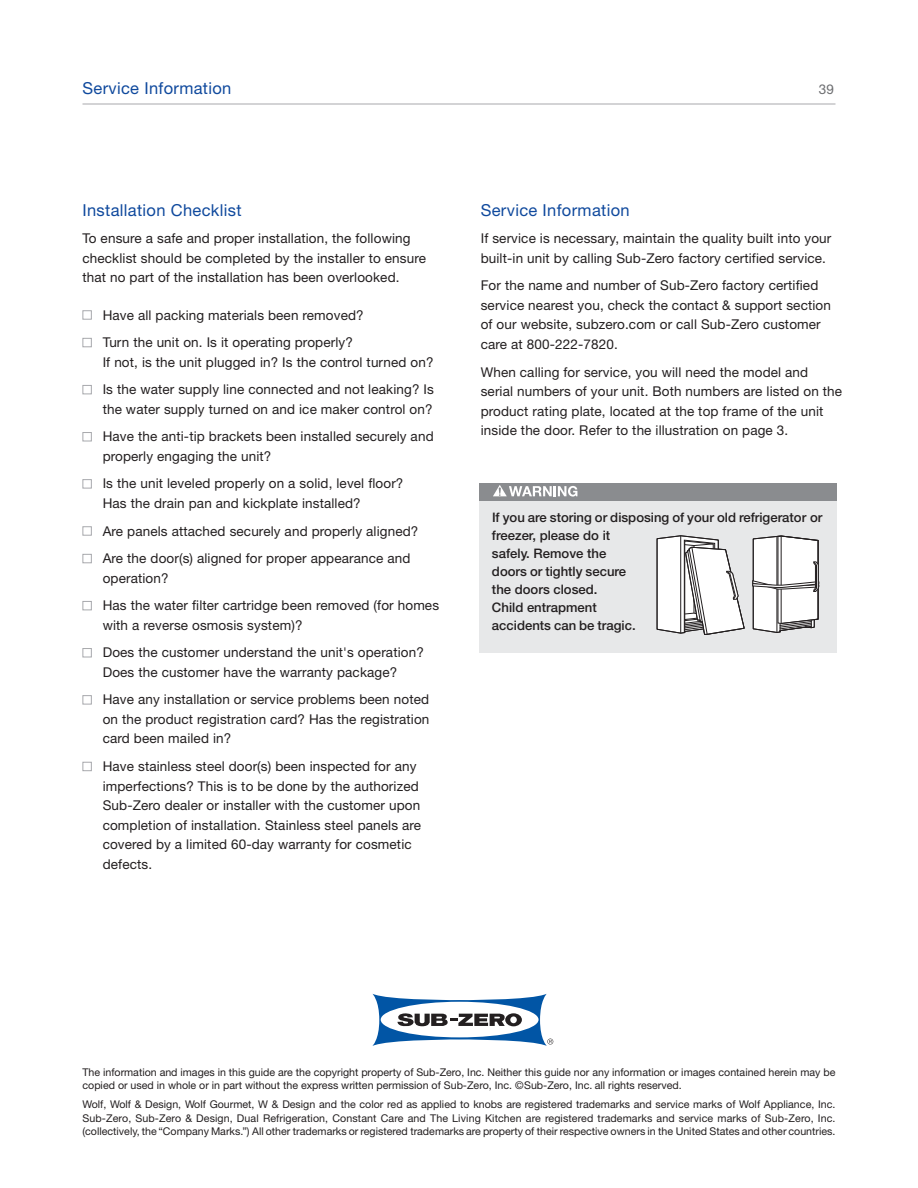
<style>
.page{position:relative;width:918px;height:1188px;background:#fff}
.page>*{position:absolute;margin:0;border:0;box-sizing:border-box;transform-origin:0 0}
.t1{font:16.5px "Helvetica Neue LT Std";letter-spacing:.02em;color:#0f499d}
.t2{font:13.5px/19.5px "Helvetica Neue LT Std";letter-spacing:.01em;color:#231f20}
.t3{font:13.5px "Helvetica Neue LT Std";color:#6c6d70}
.t4{font:500 13.2px/18px "Helvetica Neue LT Std";color:#231f20}
.t5{font:10.65px/13.5px "Helvetica Neue LT Std";color:#231f20}
</style>
<div class="page">
<hr style="left:82px;top:104px;width:754px;height:1px;background:#a8a9ad">
<div style="left:82px;top:601px;width:10px;height:9px;border:1px solid #a8a9ad"></div>
<div style="left:82px;top:648px;width:10px;height:9px;border:1px solid #a8a9ad"></div>
<div style="left:82px;top:762px;width:10px;height:9px;border:1px solid #a8a9ad"></div>
<div style="left:82px;top:695px;width:10px;height:9px;border:1px solid #a8a9ad"></div>
<div style="left:82px;top:554px;width:10px;height:9px;border:1px solid #a8a9ad"></div>
<div style="left:82px;top:526px;width:10px;height:10px;border:1px solid #a8a9ad"></div>
<div style="left:82px;top:479px;width:10px;height:9px;border:1px solid #a8a9ad"></div>
<div style="left:82px;top:432px;width:10px;height:9px;border:1px solid #a8a9ad"></div>
<div style="left:82px;top:385px;width:10px;height:9px;border:1px solid #a8a9ad"></div>
<div style="left:82px;top:338px;width:10px;height:9px;border:1px solid #a8a9ad"></div>
<div style="left:82px;top:310px;width:10px;height:10px;border:1px solid #a8a9ad"></div>
<svg style="left:372px;top:994px;width:181px;height:52px"></svg>
<div style="left:479px;top:484px;width:358px;height:169px;background:#e7e8e9"></div>
<div style="left:479px;top:484px;width:358px;height:17px;background:#8a8c8f"></div>
<svg style="left:493px;top:485px;width:84px;height:12px"></svg>
<svg style="left:657px;top:535px;width:88px;height:100px"></svg>
<svg style="left:752px;top:535px;width:67px;height:98px;background:#d8d8d8"></svg>
<p class="t1" style="left:82px;top:83px;width:150px">Service Information</p>
<p class="t3" style="left:819px;top:85px;width:17px">39</p>
<p class="t1" style="left:82px;top:204px;width:161px">Installation Checklist</p>
<p class="t2" style="left:82px;top:230px;width:345px">To ensure a safe and proper installation, the following checklist should be completed by the installer to ensure that no part of the installation has been overlooked.</p>
<p class="t2" style="left:103px;top:302px;width:263px;line-height:27.6px">Have all packing materials been removed?<br>Turn the unit on. Is it operating properly?</p>
<p class="t2" style="left:103px;top:349px;width:333px;line-height:27.6px">If not, is the unit plugged in? Is the control turned on?<br>Is the water supply line connected and not leaking? Is</p>
<p class="t2" style="left:103px;top:396px;width:332px;line-height:27.6px">the water supply turned on and ice maker control on?<br>Have the anti-tip brackets been installed securely and</p>
<p class="t2" style="left:103px;top:444px;width:302px;line-height:27.6px">properly engaging the unit?<br>Is the unit leveled properly on a solid, level floor?</p>
<p class="t2" style="left:103px;top:491px;width:317px;line-height:27.6px">Has the drain pan and kickplate installed?<br>Are panels attached securely and properly aligned?<br>Are the door(s) aligned for proper appearance and</p>
<p class="t2" style="left:103px;top:565px;width:338px;line-height:27.6px">operation?<br>Has the water filter cartridge been removed (for homes</p>
<p class="t2" style="left:103px;top:612px;width:323px;line-height:27.6px">with a reverse osmosis system)?<br>Does the customer understand the unit's operation?</p>
<p class="t2" style="left:103px;top:660px;width:328px;line-height:27.6px">Does the customer have the warranty package?<br>Have any installation or service problems been noted</p>
<p class="t2" style="left:103px;top:711px;width:328px">on the product registration card? Has the registration card been mailed in?</p>
<p class="t2" style="left:103px;top:758px;width:320px">Have stainless steel door(s) been inspected for any imperfections? This is to be done by the authorized Sub-Zero dealer or installer with the customer upon completion of installation. Stainless steel panels are covered by a limited 60-day warranty for cosmetic defects.</p>
<p class="t1" style="left:481px;top:204px;width:150px">Service Information</p>
<p class="t2" style="left:481px;top:230px;width:352px">If service is necessary, maintain the quality built into your built-in unit by calling Sub-Zero factory certified service.</p>
<p class="t2" style="left:481px;top:277px;width:352px">For the name and number of Sub-Zero factory certified service nearest you, check the contact &amp; support section of our website, subzero.com or call Sub-Zero customer care at 800-222-7820.</p>
<p class="t2" style="left:481px;top:363px;width:363px">When calling for service, you will need the model and serial numbers of your unit. Both numbers are listed on the product rating plate, located at the top frame of the unit inside the door. Refer to the illustration on page 3.</p>
<p class="t4" style="left:492px;top:509px;width:332px">If you are storing or disposing of your old refrigerator or freezer, please do it<br>safely. Remove the<br>doors or tightly secure<br>the doors closed.<br>Child entrapment<br>accidents can be tragic.</p>
<p class="t5" style="left:82px;top:1066px;width:755px">The information and images in this guide are the copyright property of Sub-Zero, Inc. Neither this guide nor any information or images contained herein may be copied or used in whole or in part without the express written permission of Sub-Zero, Inc. ©Sub-Zero, Inc. all rights reserved.</p>
<p class="t5" style="left:83px;top:1099px;width:755px;text-align:justify">Wolf, Wolf &amp; Design, Wolf Gourmet, W &amp; Design and the color red as applied to knobs are registered trademarks and service marks of Wolf Appliance, Inc.<br>Sub-Zero, Sub-Zero &amp; Design, Dual Refrigeration, Constant Care and The Living Kitchen are registered trademarks and service marks of Sub-Zero, Inc. (collectively, the “Company Marks.”) All other trademarks or registered trademarks are property of their respective owners in the United States and other countries.</p>
</div>
